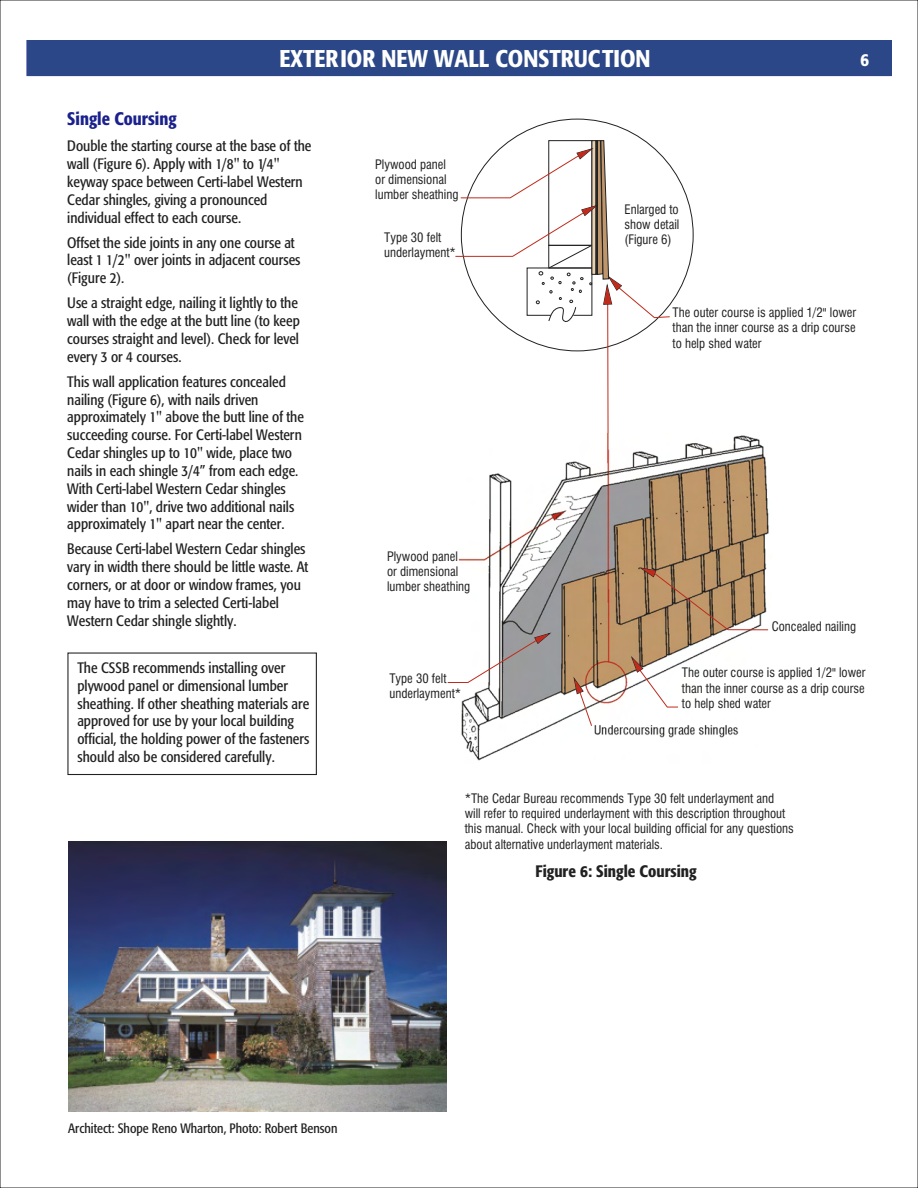
<style>
.page{position:relative;width:918px;height:1188px;background:#fff}
.page>*{position:absolute;margin:0;border:0;box-sizing:border-box;transform-origin:0 0}
.t1{font:500 condensed 24px "Formata";color:#fff}
.t2{font:500 condensed 18px "Formata";color:#1a218c}
.t3{font:500 condensed 18px "Formata";color:#fff}
.t4{font:500 condensed 16.5px "Formata";color:#212121}
.t5{font:condensed 15px/17.9px "Formata";color:#212121}
.t6{font:condensed 13.5px "Formata";color:#212121}
.t7{font:12.75px/15.3px "Swis 721 Cn BT";color:#212121}
</style>
<div class="page">
<div style="left:27px;top:40px;width:864px;height:36px;background:#2b4787"></div>
<div style="left:67px;top:653px;width:250px;height:122px;border:1px solid #212121"></div>
<img style="left:68px;top:841px;width:378px;height:270px">
<img style="left:461px;top:727px;width:278px;height:34px">
<svg style="left:447px;top:140px;width:322px;height:587px"></svg>
<p class="t1" style="left:280px;top:49px;width:372px">EXTERIOR NEW WALL CONSTRUCTION</p>
<p class="t3" style="left:860px;top:53px;width:10px">6</p>
<p class="t2" style="left:67px;top:112px;width:111px">Single Coursing</p>
<p class="t5" style="left:67px;top:139px;width:246px">Double the starting course at the base of the wall (Figure 6). Apply with 1/8" to 1/4" keyway space between Certi-label Western Cedar shingles, giving a pronounced individual effect to each course.</p>
<p class="t5" style="left:67px;top:235px;width:235px">Offset the side joints in any one course at least 1 1/2" over joints in adjacent courses (Figure 2).</p>
<p class="t5" style="left:67px;top:296px;width:234px">Use a straight edge, nailing it lightly to the wall with the edge at the butt line (to keep courses straight and level). Check for level every 3 or 4 courses.</p>
<p class="t5" style="left:67px;top:374px;width:238px">This wall application features concealed nailing (Figure 6), with nails driven approximately 1" above the butt line of the succeeding course. For Certi-label Western Cedar shingles up to 10" wide, place two nails in each shingle 3/4” from each edge.<br>With Certi-label Western Cedar shingles wider than 10", drive two additional nails approximately 1" apart near the center.</p>
<p class="t5" style="left:67px;top:542px;width:243px">Because Certi-label Western Cedar shingles vary in width there should be little waste. At corners, or at door or window frames, you may have to trim a selected Certi-label Western Cedar shingle slightly.</p>
<p class="t5" style="left:77px;top:660px;width:234px">The CSSB recommends installing over plywood panel or dimensional lumber sheathing. If other sheathing materials are approved for use by your local building official, the holding power of the fasteners should also be considered carefully.</p>
<p class="t7" style="left:375px;top:158px;width:85px">Plywood panel or dimensional lumber sheathing</p>
<p class="t7" style="left:624px;top:203px;width:57px">Enlarged to show detail</p>
<p class="t7" style="left:384px;top:231px;width:59px">Type 30 felt</p>
<p class="t7" style="left:624px;top:233px;width:49px">(Figure 6)</p>
<p class="t7" style="left:384px;top:246px;width:73px">underlayment*</p>
<p class="t7" style="left:387px;top:550px;width:85px">Plywood panel or dimensional lumber sheathing</p>
<p class="t7" style="left:389px;top:672px;width:73px">Type 30 felt underlayment*</p>
<p class="t7" style="left:673px;top:306px;width:185px;text-align:justify">The outer course is applied 1/2" lower than the inner course as a drip course to help shed water</p>
<p class="t7" style="left:772px;top:620px;width:86px">Concealed nailing</p>
<p class="t7" style="left:682px;top:666px;width:185px;text-align:justify">The outer course is applied 1/2" lower than the inner course as a drip course to help shed water</p>
<p class="t7" style="left:465px;top:792px;width:331px">*The Cedar Bureau recommends Type 30 felt underlayment and<br>will refer to required underlayment with this description throughout this manual. Check with your local building official for any questions about alternative underlayment materials.</p>
<p class="t4" style="left:535px;top:864px;width:163px">Figure 6: Single Coursing</p>
<p class="t6" style="left:68px;top:1123px;width:271px">Architect: Shope Reno Wharton, Photo: Robert Benson</p>
</div>
